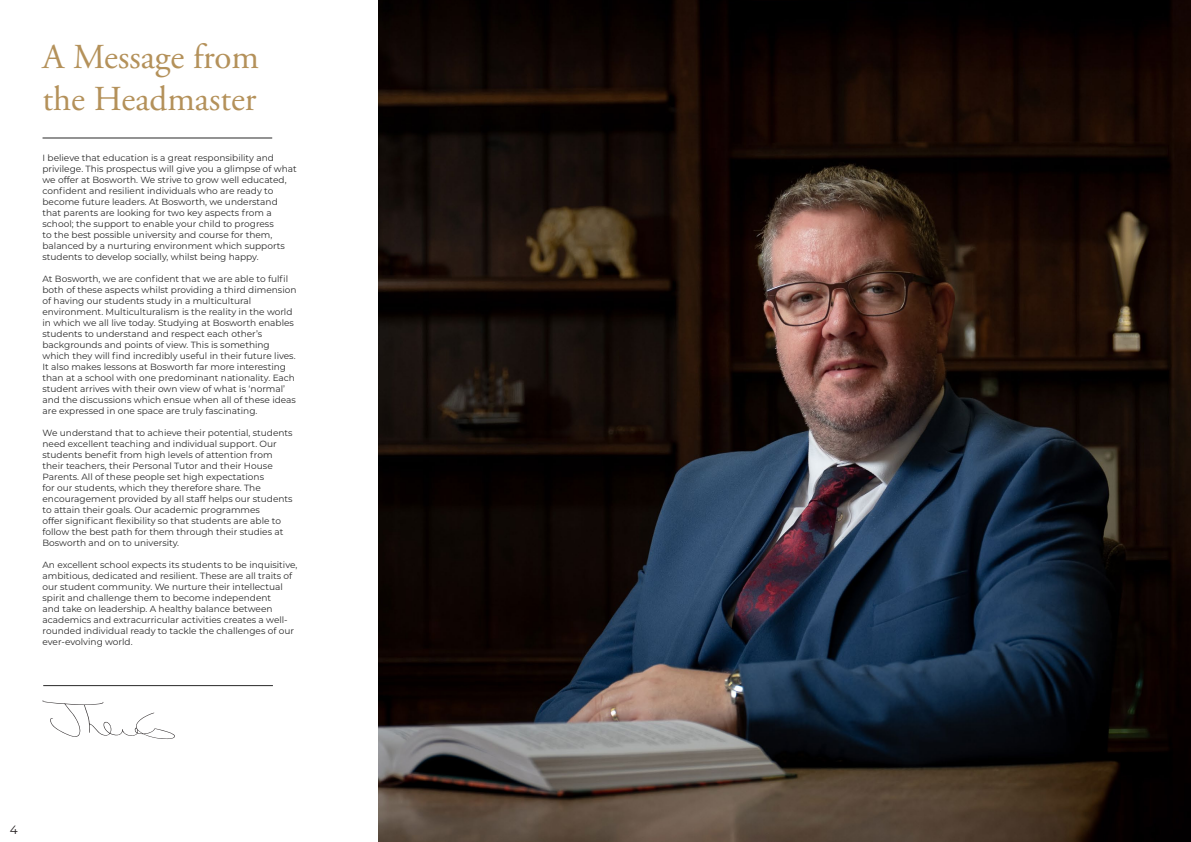
<style>
.page{position:relative;width:1191px;height:842px;background:#fff}
.page>*{position:absolute;margin:0;border:0;box-sizing:border-box;transform-origin:0 0}
.t1{font:35px/42px "Adobe Garamond Pro";color:#b4915a}
.t2{font:12px "Montserrat";color:#231f20}
.t3{font:9px/11px "Montserrat";color:#282828}
</style>
<div class="page">
<svg style="left:43px;top:700px;width:132px;height:39px"></svg>
<hr style="left:43px;top:138px;width:229px;height:1px;background:#282828">
<hr style="left:43px;top:685px;width:230px;height:1px;background:#282828">
<img style="left:378px;top:0;width:813px;height:842px">
<p class="t1" style="left:43px;top:37px;width:218px">A Message from the Headmaster</p>
<p class="t3" style="left:43px;top:152px;width:256px">I believe that education is a great responsibility and privilege. This prospectus will give you a glimpse of what we offer at Bosworth. We strive to grow well educated, confident and resilient individuals who are ready to become future leaders. At Bosworth, we understand that parents are looking for two key aspects from a school; the support to enable your child to progress<br>to the best possible university and course for them, balanced by a nurturing environment which supports students to develop socially, whilst being happy.</p>
<p class="t3" style="left:43px;top:273px;width:255px">At Bosworth, we are confident that we are able to fulfil both of these aspects whilst providing a third dimension of having our students study in a multicultural environment. Multiculturalism is the reality in the world in which we all live today. Studying at Bosworth enables students to understand and respect each other’s backgrounds and points of view. This is something which they will find incredibly useful in their future lives.<br>It also makes lessons at Bosworth far more interesting than at a school with one predominant nationality. Each student arrives with their own view of what is ‘normal’ and the discussions which ensue when all of these ideas are expressed in one space are truly fascinating.</p>
<p class="t3" style="left:43px;top:427px;width:252px">We understand that to achieve their potential, students need excellent teaching and individual support. Our students benefit from high levels of attention from their teachers, their Personal Tutor and their House Parents. All of these people set high expectations<br>for our students, which they therefore share. The encouragement provided by all staff helps our students to attain their goals. Our academic programmes<br>offer significant flexibility so that students are able to follow the best path for them through their studies at Bosworth and on to university.</p>
<p class="t3" style="left:43px;top:559px;width:256px">An excellent school expects its students to be inquisitive, ambitious, dedicated and resilient. These are all traits of our student community. We nurture their intellectual spirit and challenge them to become independent<br>and take on leadership. A healthy balance between academics and extracurricular activities creates a well&shy;rounded individual ready to tackle the challenges of our ever-evolving world.</p>
<p class="t2" style="left:10px;top:821px;width:9px">4</p>
</div>
